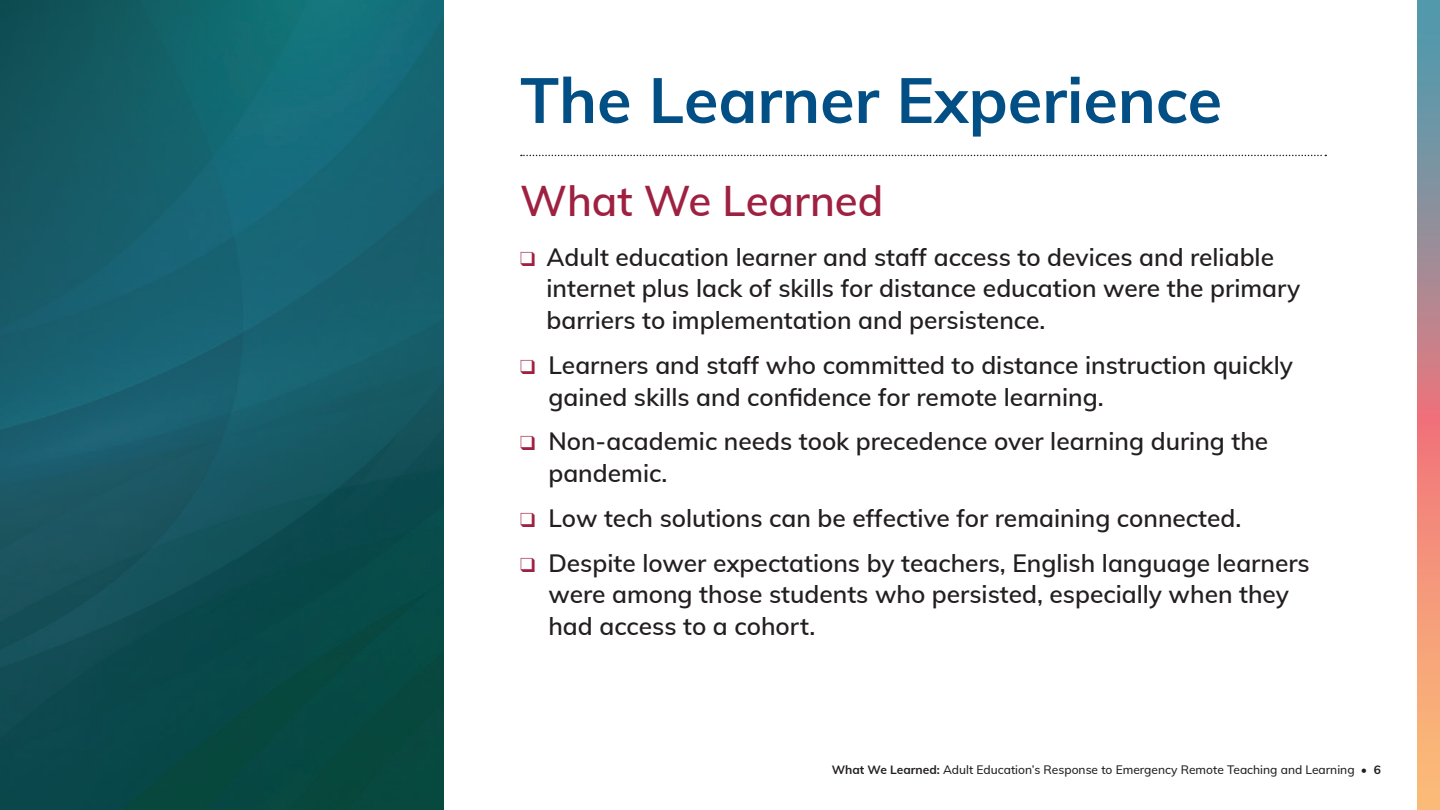
<style>
.page{position:relative;width:1440px;height:810px;background:#fff}
.page>*{position:absolute;margin:0;border:0;box-sizing:border-box;transform-origin:0 0}
.t1{font:700 63px "Mulish";color:#014f84}
.t2{font:600 42px "Mulish";color:#9f2141}
.t3{font:600 24.6px/31.8px "Mulish";color:#231f20}
.t4{font:500 12px "Mulish";color:#231f20}
.s1{color:#9f2141}
.s2{font-weight:700}
</style>
<div class="page">
<svg style="left:1417px;top:0;width:23px;height:810px;background:#c2938a"></svg>
<svg style="left:521px;top:155px;width:805px;height:1px"></svg>
<img style="left:0;top:0;width:443px;height:810px">
<p class="t1" style="left:520px;top:54px;width:703px">The Learner Experience</p>
<p class="t2" style="left:520px;top:170px;width:365px">What We Learned</p>
<p class="t3" style="left:546px;top:240px;width:755px;text-indent:-26px"><span class="s1">❑</span> Adult education learner and staff access to devices and reliable internet plus lack of skills for distance education were the primary barriers to implementation and persistence.</p>
<p class="t3" style="left:548px;top:348px;width:746px;text-indent:-28px"><span class="s1">❑</span> Learners and staff who committed to distance instruction quickly gained skills and confidence for remote learning.</p>
<p class="t3" style="left:548px;top:424px;width:721px;text-indent:-28px"><span class="s1">❑</span> Non-academic needs took precedence over learning during the pandemic.</p>
<p class="t3" style="left:520px;top:501px;width:723px"><span class="s1">❑</span> Low tech solutions can be effective for remaining connected.</p>
<p class="t3" style="left:548px;top:546px;width:763px;text-indent:-28px"><span class="s1">❑</span> Despite lower expectations by teachers, English language learners were among those students who persisted, especially when they had access to a cohort.</p>
<p class="t4" style="left:831px;top:761px;width:551px"><span class="s2">What We Learned:</span> Adult Education’s Response to Emergency Remote Teaching and Learning • <span class="s2">6</span></p>
</div>
